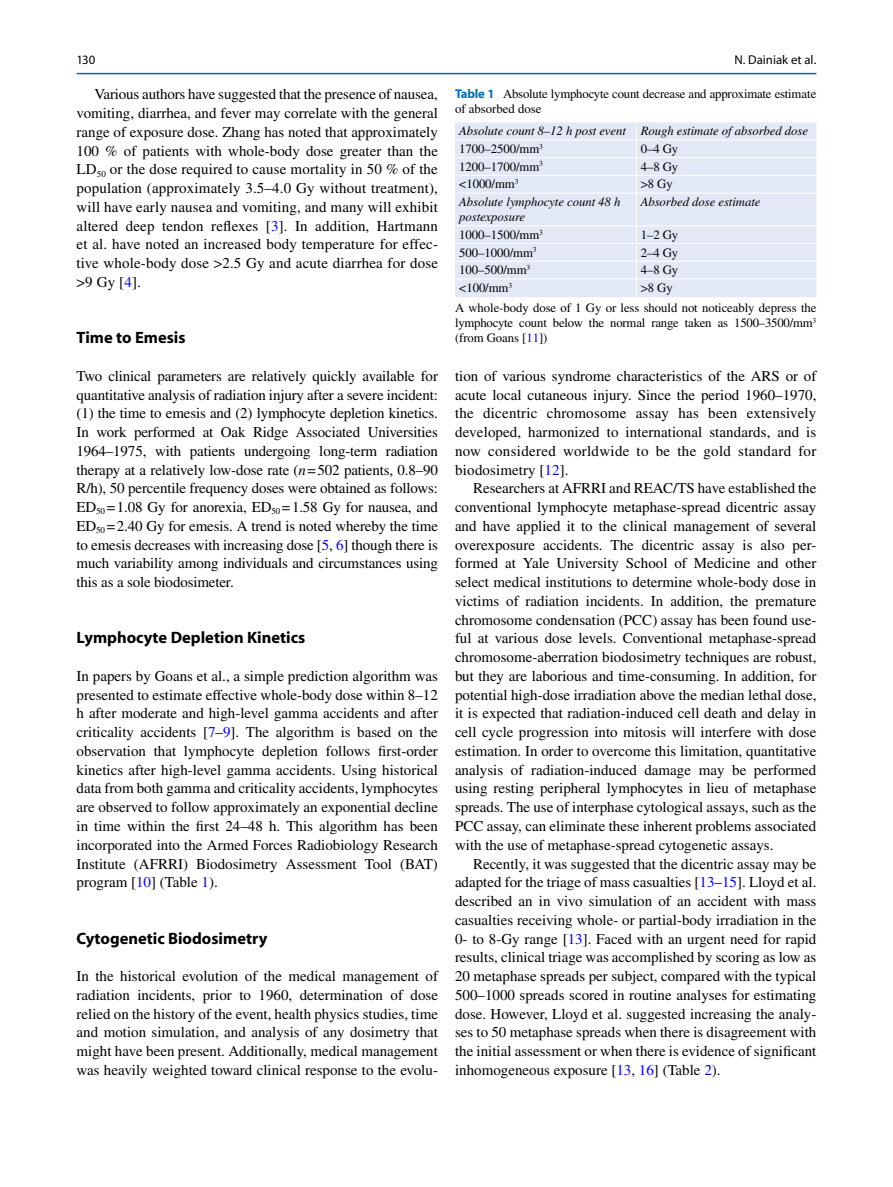
<style>
.page{position:relative;width:893px;height:1187px;background:#fff}
.page>*{position:absolute;margin:0;border:0;box-sizing:border-box;transform-origin:0 0}
.t1{font:700 16.5px "Scvcvh Myriad";color:#000}
.t2{font:15px/18.8px "Fnhbym Times";color:#000;text-align:justify}
.t3{font:12.75px/15px "Fnhbym Times";letter-spacing:-.005em;color:#000}
.t4{font:italic 12.75px/15px "Hjcyyr Times";letter-spacing:-.005em;color:#000}
.t5{font:12.75px "Pbmfhq Myriad";letter-spacing:.005em;color:#000}
.s1{color:#0000fa}
.s2{font-family:"Hjcyyr Times";font-style:italic}
.s3{font-family:"Scvcvh Myriad";font-weight:700;color:#006db6}
</style>
<div class="page">
<div style="left:455px;top:123px;width:361px;height:174px;background:#e2e8f6"></div>
<hr style="left:455px;top:140px;width:361px;height:1px;background:#fff">
<hr style="left:455px;top:157px;width:361px;height:1px;background:#fff">
<hr style="left:455px;top:175px;width:361px;height:1px;background:#fff">
<svg style="left:636px;top:123px;width:1px;height:70px"></svg>
<hr style="left:455px;top:193px;width:361px;height:1px;background:#fff">
<hr style="left:636px;top:193px;width:1px;height:32px;background:#fff">
<hr style="left:455px;top:225px;width:361px;height:1px;background:#fff">
<hr style="left:455px;top:243px;width:361px;height:1px;background:#fff">
<hr style="left:455px;top:261px;width:361px;height:1px;background:#fff">
<hr style="left:636px;top:278px;width:180px;height:1px;background:#fff">
<hr style="left:455px;top:278px;width:181px;height:1px;background:#fff">
<svg style="left:636px;top:226px;width:1px;height:71px"></svg>
<hr style="left:77px;top:73px;width:739px;height:1px;background:#006db6">
<p class="t5" style="left:77px;top:55px;width:20px">130</p>
<p class="t2" style="left:77px;top:86px;width:363px;text-indent:18px">Various authors have suggested that the presence of nausea, vomiting, diarrhea, and fever may correlate with the general range of exposure dose. Zhang has noted that approximately 100 % of patients with whole-body dose greater than the LD <sub>50</sub> or the dose required to cause mortality in 50 % of the population (approximately 3.5–4.0 Gy without treatment), will have early nausea and vomiting, and many will exhibit altered deep tendon reflexes [ <span class="s1">3</span> ]. In addition, Hartmann et al. have noted an increased body temperature for effec&shy;tive whole-body dose &gt;2.5 Gy and acute diarrhea for dose &gt;9 Gy [ <span class="s1">4</span> ].</p>
<p class="t1" style="left:77px;top:331px;width:111px">Time to Emesis</p>
<p class="t2" style="left:77px;top:368px;width:363px">Two clinical parameters are relatively quickly available for quantitative analysis of radiation injury after a severe incident: (1) the time to emesis and (2) lymphocyte depletion kinetics.<br>In work performed at Oak Ridge Associated Universities 1964–1975, with patients undergoing long-term radiation therapy at a relatively low-dose rate ( <span class="s2">n</span> = 502 patients, 0.8–90<br>R/h), 50 percentile frequency doses were obtained as follows:<br>ED <sub>50</sub> = 1.08 Gy for anorexia, ED <sub>50</sub> = 1.58 Gy for nausea, and ED <sub>50</sub> = 2.40 Gy for emesis. A trend is noted whereby the time to emesis decreases with increasing dose [ <span class="s1">5</span> , <span class="s1">6</span> ] though there is much variability among individuals and circumstances using this as a sole biodosimeter.</p>
<p class="t1" style="left:77px;top:631px;width:230px">Lymphocyte Depletion Kinetics</p>
<p class="t2" style="left:77px;top:668px;width:363px">In papers by Goans et al., a simple prediction algorithm was presented to estimate effective whole-body dose within 8–12 h after moderate and high-level gamma accidents and after criticality accidents [ <span class="s1">7</span> – <span class="s1">9</span> ]. The algorithm is based on the observation that lymphocyte depletion follows first-order kinetics after high-level gamma accidents. Using historical data from both gamma and criticality accidents, lymphocytes are observed to follow approximately an exponential decline in time within the first 24–48 h. This algorithm has been incorporated into the Armed Forces Radiobiology Research Institute (AFRRI) Biodosimetry Assessment Tool (BAT) program [ <span class="s1">10</span> ] (Table <span class="s1">1</span> ).</p>
<p class="t1" style="left:77px;top:931px;width:192px">Cytogenetic Biodosimetry</p>
<p class="t2" style="left:77px;top:968px;width:363px">In the historical evolution of the medical management of radiation incidents, prior to 1960, determination of dose relied on the history of the event, health physics studies, time and motion simulation, and analysis of any dosimetry that might have been present. Additionally, medical management was heavily weighted toward clinical response to the evolu-</p>
<p class="t5" style="left:734px;top:55px;width:84px">N. Dainiak et al.</p>
<p class="t3" style="left:455px;top:87px;width:363px"><span class="s3">Table 1</span> Absolute lymphocyte count decrease and approximate estimate of absorbed dose</p>
<p class="t4" style="left:459px;top:125px;width:350px">Absolute count 8–12 h post event Rough estimate of absorbed dose</p>
<p class="t3" style="left:459px;top:142px;width:85px">1700–2500/mm <sup>3</sup></p>
<p class="t3" style="left:641px;top:142px;width:39px">0–4 Gy</p>
<p class="t3" style="left:459px;top:160px;width:85px">1200–1700/mm <sup>3</sup></p>
<p class="t3" style="left:641px;top:160px;width:39px">4–8 Gy</p>
<p class="t3" style="left:459px;top:178px;width:61px">&lt;1000/mm <sup>3</sup></p>
<p class="t3" style="left:641px;top:178px;width:34px">&gt;8 Gy</p>
<p class="t4" style="left:459px;top:195px;width:163px">Absolute lymphocyte count 48 h postexposure</p>
<p class="t4" style="left:641px;top:195px;width:121px">Absorbed dose estimate</p>
<p class="t3" style="left:459px;top:228px;width:85px">1000–1500/mm <sup>3</sup></p>
<p class="t3" style="left:641px;top:228px;width:39px">1–2 Gy</p>
<p class="t3" style="left:459px;top:246px;width:79px">500–1000/mm <sup>3</sup></p>
<p class="t3" style="left:641px;top:246px;width:39px">2–4 Gy</p>
<p class="t3" style="left:459px;top:264px;width:73px">100–500/mm <sup>3</sup></p>
<p class="t3" style="left:641px;top:264px;width:39px">4–8 Gy</p>
<p class="t3" style="left:459px;top:281px;width:55px">&lt;100/mm <sup>3</sup></p>
<p class="t3" style="left:455px;top:279px;width:363px;line-height:20.1px;text-indent:186px">&gt;8 Gy<br>A whole-body dose of 1 Gy or less should not noticeably depress the</p>
<p class="t3" style="left:455px;top:316px;width:363px">lymphocyte count below the normal range taken as 1500–3500/mm <sup>3 </sup>(from Goans [ <span class="s1">11</span> ])</p>
<p class="t2" style="left:455px;top:368px;width:363px">tion of various syndrome characteristics of the ARS or of acute local cutaneous injury. Since the period 1960–1970, the dicentric chromosome assay has been extensively developed, harmonized to international standards, and is now considered worldwide to be the gold standard for biodosimetry [ <span class="s1">12</span> ].</p>
<p class="t2" style="left:455px;top:480px;width:363px;text-indent:18px">Researchers at AFRRI and REAC/TS have established the conventional lymphocyte metaphase-spread dicentric assay and have applied it to the clinical management of several overexposure accidents. The dicentric assay is also per&shy;formed at Yale University School of Medicine and other select medical institutions to determine whole-body dose in victims of radiation incidents. In addition, the premature chromosome condensation (PCC) assay has been found use&shy;ful at various dose levels. Conventional metaphase-spread chromosome-aberration biodosimetry techniques are robust, but they are laborious and time-consuming. In addition, for potential high-dose irradiation above the median lethal dose, it is expected that radiation-induced cell death and delay in cell cycle progression into mitosis will interfere with dose estimation. In order to overcome this limitation, quantitative analysis of radiation-induced damage may be performed using resting peripheral lymphocytes in lieu of metaphase spreads. The use of interphase cytological assays, such as the PCC assay, can eliminate these inherent problems associated with the use of metaphase-spread cytogenetic assays.</p>
<p class="t2" style="left:455px;top:855px;width:363px;text-indent:18px">Recently, it was suggested that the dicentric assay may be adapted for the triage of mass casualties [ <span class="s1">13</span> – <span class="s1">15</span> ]. Lloyd et al. described an in vivo simulation of an accident with mass casualties receiving whole- or partial-body irradiation in the 0- to 8-Gy range [ <span class="s1">13</span> ]. Faced with an urgent need for rapid results, clinical triage was accomplished by scoring as low as 20 metaphase spreads per subject, compared with the typical 500–1000 spreads scored in routine analyses for estimating dose. However, Lloyd et al. suggested increasing the analy&shy;ses to 50 metaphase spreads when there is disagreement with the initial assessment or when there is evidence of significant inhomogeneous exposure [ <span class="s1">13</span> , <span class="s1">16</span> ] (Table <span class="s1">2</span> ).</p>
</div>
